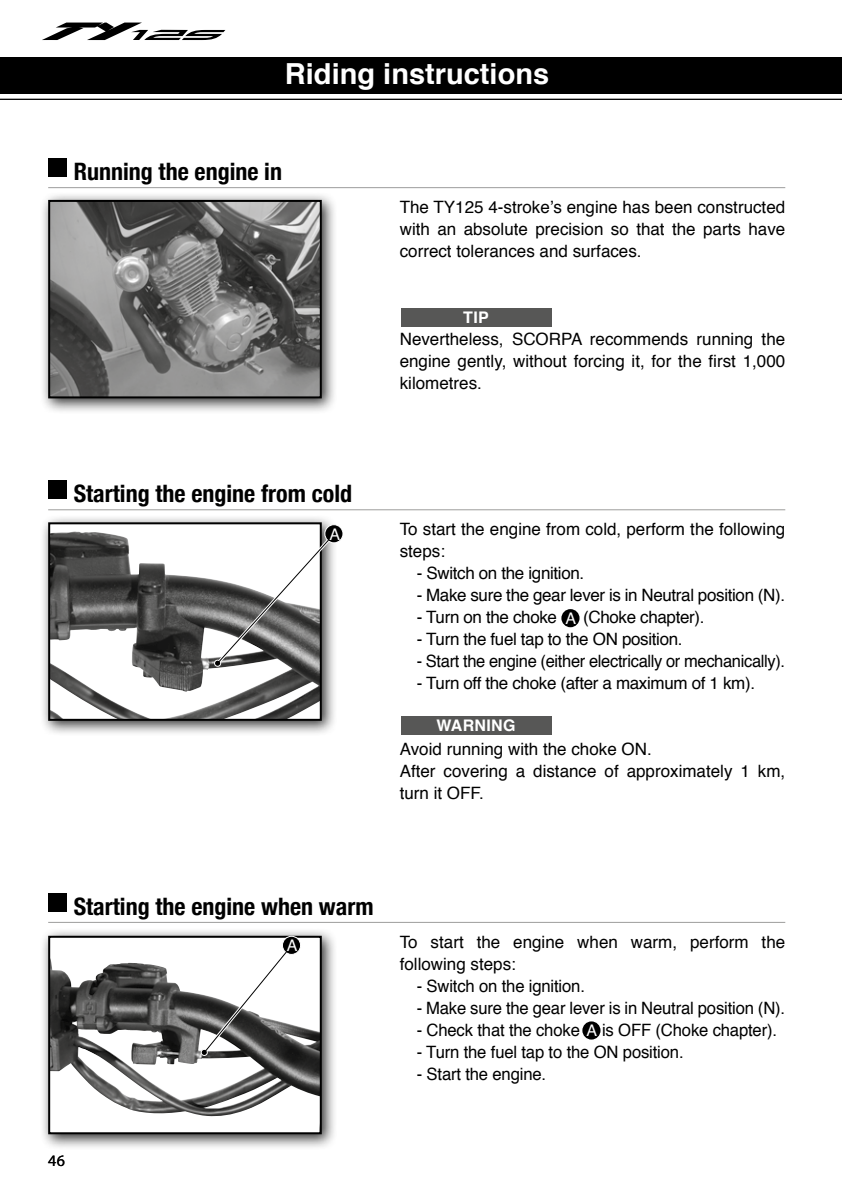
<style>
.page{position:relative;width:842px;height:1191px;background:#fff}
.page>*{position:absolute;margin:0;border:0;box-sizing:border-box;transform-origin:0 0}
.t1{font:700 29px "Helvetica";color:#fff}
.t2{font:700 condensed 24px "Helvetica Neue";color:#000}
.t3{font:17px/22px "Helvetica";letter-spacing:-.01em;color:#000}
.t4{font:700 16px "Helvetica";letter-spacing:.02em;color:#fff}
.t5{font:16px "Myriad Pro";color:#000}
.t6{font:16px "Helvetica";color:#fff}
.s1{font-size:16px;color:#fff}
</style>
<div class="page">
<svg style="left:42px;top:23px;width:183px;height:17px"></svg>
<div style="left:0;top:57px;width:842px;height:37px;background:#000"></div>
<hr style="left:0;top:99px;width:842px;height:1px;background:#000">
<hr style="left:48px;top:187px;width:737px;height:1px;background:#9d9d9c">
<hr style="left:48px;top:509px;width:737px;height:1px;background:#9d9d9c">
<hr style="left:48px;top:922px;width:737px;height:1px;background:#9d9d9c">
<div style="left:48px;top:158px;width:18px;height:18px;background:#000"></div>
<div style="left:48px;top:480px;width:18px;height:18px;background:#000"></div>
<div style="left:48px;top:893px;width:18px;height:18px;background:#000"></div>
<div style="left:401px;top:308px;width:150px;height:18px;background:#575756"></div>
<div style="left:401px;top:716px;width:150px;height:18px;background:#575756"></div>
<div style="left:40px;top:191px;width:298px;height:224px;background:#000;opacity:.8"></div>
<img style="left:51px;top:203px;width:268px;height:192px">
<div style="left:48px;top:200px;width:274px;height:198px;border:2px solid #000"></div>
<div style="left:40px;top:927px;width:298px;height:223px;background:#000;opacity:.8"></div>
<div style="left:49px;top:936px;width:272px;height:197px;background:#fff"></div>
<img style="left:51px;top:961px;width:268px;height:155px">
<div style="left:48px;top:935px;width:274px;height:199px;border:2px solid #000"></div>
<svg style="left:282px;top:936px;width:19px;height:18px"></svg>
<div style="left:282px;top:935px;width:19px;height:20px;border:1px solid #fff;border-radius:50%"></div>
<svg style="left:200px;top:941px;width:96px;height:116px"></svg>
<div style="left:40px;top:514px;width:298px;height:223px;background:#000;opacity:.8"></div>
<div style="left:49px;top:523px;width:272px;height:197px;background:#fff"></div>
<img style="left:51px;top:531px;width:268px;height:187px">
<div style="left:48px;top:522px;width:274px;height:199px;border:2px solid #000"></div>
<svg style="left:325px;top:525px;width:18px;height:18px"></svg>
<div style="left:324px;top:524px;width:19px;height:19px;border:1px solid #fff;border-radius:50%"></div>
<svg style="left:213px;top:530px;width:125px;height:137px"></svg>
<div style="left:561px;top:609px;width:18px;height:18px;background:#000;border-radius:50%"></div>
<div style="left:582px;top:1021px;width:18px;height:18px;background:#000;border-radius:50%"></div>
<h1 class="t1" style="left:285px;top:51px;width:266px">Riding instructions</h1>
<h2 class="t2" style="left:74px;top:152px;width:210px">Running the engine in</h2>
<h2 class="t2" style="left:74px;top:474px;width:280px">Starting the engine from cold</h2>
<p class="t6" style="left:329px;top:522px;width:12px">A</p>
<p class="t3" style="left:400px;top:197px;width:387px;text-align:justify">The TY125 4-stroke’s engine has been constructed with an absolute precision so that the parts have correct tolerances and surfaces.</p>
<p class="t4" style="left:463px;top:304px;width:27px">TIP</p>
<p class="t3" style="left:400px;top:329px;width:387px;text-align:justify">Nevertheless, SCORPA recommends running the engine gently, without forcing it, for the first 1,000 kilometres.</p>
<p class="t3" style="left:400px;top:519px;width:387px">To start the engine from cold, perform the following steps:</p>
<p class="t3" style="left:417px;top:563px;width:169px">- Switch on the ignition.</p>
<p class="t3" style="left:417px;top:585px;width:370px">- Make sure the gear lever is in Neutral position (N).</p>
<p class="t3" style="left:417px;top:607px;width:142px">- Turn on the choke</p>
<p class="t3" style="left:566px;top:607px;width:141px"><span class="s1">A</span> (Choke chapter).</p>
<p class="t3" style="left:417px;top:629px;width:267px">- Turn the fuel tap to the ON position.</p>
<p class="t3" style="left:417px;top:651px;width:370px">- Start the engine (either electrically or mechanically).</p>
<p class="t3" style="left:417px;top:673px;width:340px">- Turn off the choke (after a maximum of 1 km).</p>
<p class="t4" style="left:436px;top:713px;width:81px">WARNING</p>
<p class="t3" style="left:400px;top:739px;width:387px">Avoid running with the choke ON.<br>After covering a distance of approximately 1 km, turn it OFF.</p>
<h2 class="t2" style="left:74px;top:886px;width:301px">Starting the engine when warm</h2>
<p class="t6" style="left:287px;top:933px;width:12px">A</p>
<p class="t3" style="left:400px;top:931px;width:387px">To start the engine when warm, perform the following steps:</p>
<p class="t3" style="left:417px;top:975px;width:170px">- Switch on the ignition.</p>
<p class="t3" style="left:417px;top:997px;width:370px">- Make sure the gear lever is in Neutral position (N).</p>
<p class="t3" style="left:417px;top:1019px;width:362px">- Check that the choke <span class="s1">A</span> is OFF (Choke chapter).</p>
<p class="t3" style="left:417px;top:1041px;width:268px">- Turn the fuel tap to the ON position.</p>
<p class="t3" style="left:417px;top:1063px;width:131px">- Start the engine.</p>
<p class="t5" style="left:48px;top:1150px;width:18px">46</p>
</div>
